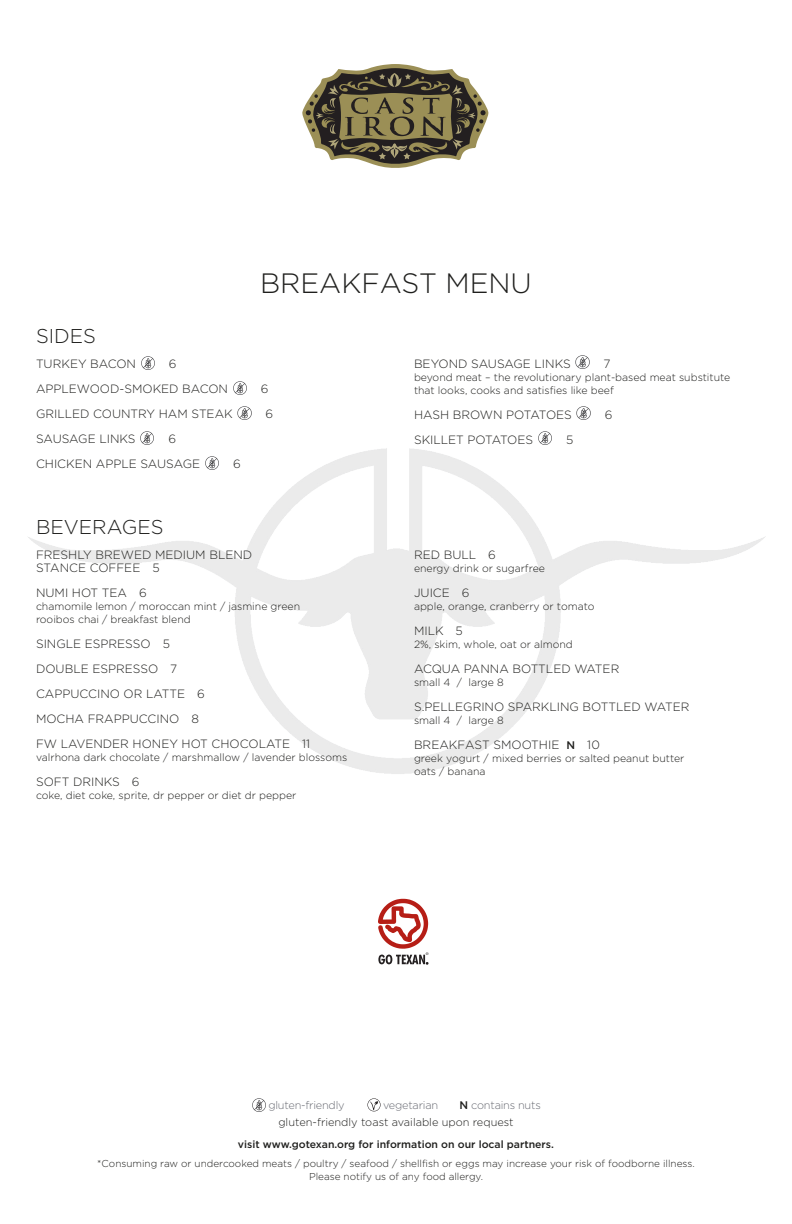
<style>
.page{position:relative;width:792px;height:1224px;background:#fff}
.page>*{position:absolute;margin:0;border:0;box-sizing:border-box;transform-origin:0 0}
.t1{font:300 28px "Gotham";color:#1f1f1d}
.SECTION{font:300 20px "Gotham";color:#1f1f1d}
.ITEM{font:300 12px/13px "Gotham";color:#1f1f1d}
.DESCRIPTION{font:300 11px "Gotham";color:#1f1f1d}
.t2{font:300 11px "Gotham";letter-spacing:-.02em;color:#696b73}
.DESCRIPTION-2{font:300 10.5px/13px "Gotham";color:#1f1f1d}
.DESCRIPTION-3{font:500 10.5px "Gotham";color:#1f1f1d}
.DESCRIPTION-4{font:300 10px/13px "Gotham";color:#1f1f1d;text-align:center}
.s1{font-weight:500;font-size:11px}
.s2{font-weight:500;color:#1f1f1d}
</style>
<div class="page">
<svg style="left:302px;top:64px;width:187px;height:104px"></svg>
<img style="left:141px;top:356px;width:14px;height:14px">
<img style="left:233px;top:381px;width:14px;height:14px">
<img style="left:237px;top:406px;width:15px;height:14px">
<img style="left:140px;top:431px;width:14px;height:14px">
<img style="left:205px;top:456px;width:14px;height:14px">
<img style="left:575px;top:355px;width:15px;height:14px">
<img style="left:576px;top:406px;width:15px;height:14px">
<img style="left:538px;top:431px;width:14px;height:14px">
<img style="left:252px;top:1098px;width:14px;height:14px">
<svg style="left:367px;top:1098px;width:14px;height:13px"></svg>
<svg style="left:378px;top:899px;width:51px;height:66px"></svg>
<p class="t1" style="left:260px;top:266px;width:273px">BREAKFAST MENU</p>
<p class="SECTION" style="left:36px;top:323px;width:62px">SIDES</p>
<p class="ITEM" style="left:36px;top:357px;width:102px">TURKEY BACON</p>
<p class="ITEM" style="left:169px;top:357px;width:9px">6</p>
<p class="ITEM" style="left:36px;top:382px;width:194px">APPLEWOOD-SMOKED BACON</p>
<p class="ITEM" style="left:261px;top:382px;width:9px">6</p>
<p class="ITEM" style="left:36px;top:407px;width:198px">GRILLED COUNTRY HAM STEAK</p>
<p class="ITEM" style="left:266px;top:407px;width:9px">6</p>
<p class="ITEM" style="left:36px;top:432px;width:101px">SAUSAGE LINKS</p>
<p class="ITEM" style="left:168px;top:432px;width:9px">6</p>
<p class="ITEM" style="left:36px;top:457px;width:166px">CHICKEN APPLE SAUSAGE</p>
<p class="ITEM" style="left:233px;top:457px;width:9px">6</p>
<p class="SECTION" style="left:36px;top:514px;width:129px">BEVERAGES</p>
<p class="ITEM" style="left:36px;top:548px;width:218px">FRESHLY BREWED MEDIUM BLEND<br>STANCE COFFEE 5</p>
<p class="ITEM" style="left:36px;top:586px;width:112px">NUMI HOT TEA 6</p>
<p class="DESCRIPTION-2" style="left:36px;top:600px;width:266px">chamomile lemon / moroccan mint / jasmine green rooibos chai / breakfast blend</p>
<p class="ITEM" style="left:36px;top:637px;width:136px">SINGLE ESPRESSO 5</p>
<p class="ITEM" style="left:36px;top:662px;width:143px">DOUBLE ESPRESSO 7</p>
<p class="ITEM" style="left:36px;top:687px;width:171px">CAPPUCCINO OR LATTE 6</p>
<p class="ITEM" style="left:36px;top:712px;width:165px">MOCHA FRAPPUCCINO 8</p>
<p class="ITEM" style="left:36px;top:737px;width:276px">FW LAVENDER HONEY HOT CHOCOLATE 11</p>
<p class="DESCRIPTION-2" style="left:36px;top:751px;width:313px">valrhona dark chocolate / marshmallow / lavender blossoms</p>
<p class="ITEM" style="left:36px;top:775px;width:105px">SOFT DRINKS 6</p>
<p class="DESCRIPTION-2" style="left:36px;top:789px;width:262px">coke, diet coke, sprite, dr pepper or diet dr pepper</p>
<p class="ITEM" style="left:414px;top:357px;width:158px">BEYOND SAUSAGE LINKS</p>
<p class="ITEM" style="left:604px;top:357px;width:9px">7</p>
<p class="DESCRIPTION-2" style="left:414px;top:371px;width:318px">beyond meat – the revolutionary plant-based meat substitute that looks, cooks and satisfies like beef</p>
<p class="ITEM" style="left:414px;top:408px;width:159px">HASH BROWN POTATOES</p>
<p class="ITEM" style="left:605px;top:408px;width:9px">6</p>
<p class="ITEM" style="left:414px;top:433px;width:121px">SKILLET POTATOES</p>
<p class="ITEM" style="left:566px;top:433px;width:9px">5</p>
<p class="ITEM" style="left:414px;top:548px;width:83px">RED BULL 6</p>
<p class="DESCRIPTION-2" style="left:414px;top:562px;width:132px">energy drink or sugarfree</p>
<p class="ITEM" style="left:414px;top:586px;width:57px">JUICE 6</p>
<p class="DESCRIPTION-2" style="left:414px;top:600px;width:182px">apple, orange, cranberry or tomato</p>
<p class="ITEM" style="left:414px;top:624px;width:50px">MILK 5</p>
<p class="DESCRIPTION-2" style="left:414px;top:638px;width:160px">2%, skim, whole, oat or almond</p>
<p class="ITEM" style="left:414px;top:662px;width:207px">ACQUA PANNA BOTTLED WATER</p>
<p class="DESCRIPTION-2" style="left:414px;top:676px;width:91px">small 4 / large 8</p>
<p class="ITEM" style="left:414px;top:700px;width:277px">S.PELLEGRINO SPARKLING BOTTLED WATER</p>
<p class="DESCRIPTION-2" style="left:414px;top:714px;width:91px">small 4 / large 8</p>
<p class="ITEM" style="left:414px;top:738px;width:187px">BREAKFAST SMOOTHIE <span class="s1">N</span> 10</p>
<p class="DESCRIPTION-2" style="left:414px;top:752px;width:272px">greek yogurt / mixed berries or salted peanut butter</p>
<p class="DESCRIPTION-2" style="left:414px;top:765px;width:73px">oats / banana</p>
<p class="t2" style="left:268px;top:1099px;width:78px">gluten-friendly</p>
<p class="t2" style="left:383px;top:1099px;width:57px">vegetarian</p>
<p class="t2" style="left:460px;top:1099px;width:83px"><span class="s2">N</span> contains nuts</p>
<p class="DESCRIPTION" style="left:278px;top:1116px;width:237px">gluten-friendly toast available upon request</p>
<p class="DESCRIPTION-3" style="left:238px;top:1138px;width:318px">visit www.gotexan.org for information on our local partners.</p>
<p class="DESCRIPTION-4" style="left:97px;top:1157px;width:599px">*Consuming raw or undercooked meats / poultry / seafood / shellfish or eggs may increase your risk of foodborne illness.<br>Please notify us of any food allergy.</p>
</div>
